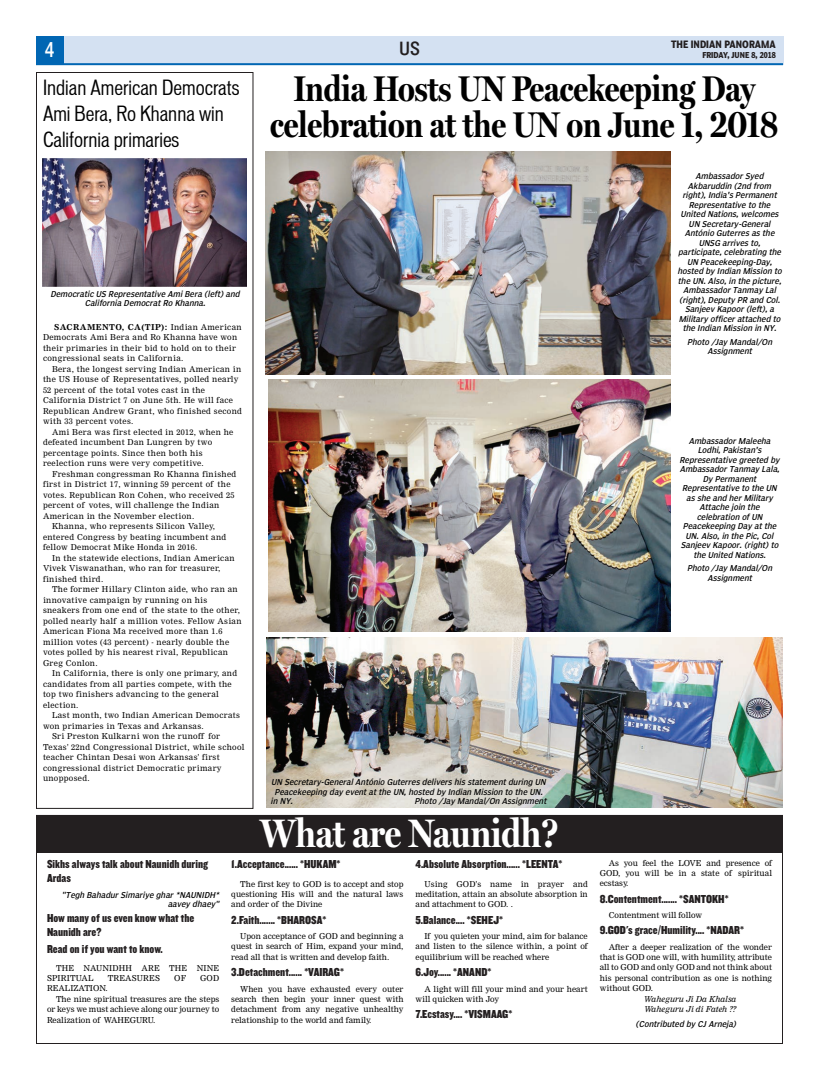
<style>
.page{position:relative;width:819px;height:1080px;background:#fff}
.page>*{position:absolute;margin:0;border:0;box-sizing:border-box;transform-origin:0 0}
.t1{font:700 40px "Miller Display Cond";color:#fff}
.t2{font:700 36px/36px "Miller Display Cond";color:#000;text-align:center}
.t3{font:condensed 20px/26px "Vonnes";color:#000}
.t4{font:20px "Knockout HTF30 Junior Welterwt";color:#231f20}
.t5{font:condensed 20px "Poynter Agate One";color:#fff;scale:.9 1}
.t6{font:12px/14px "Knockout HTF70 Full Welterwt";color:#231f20}
.t7{font:700 10px "Poynter Agate One";color:#231f20;scale:.85 1}
.t8{font:8px/10.5px "Nimrod";letter-spacing:.04em;color:#000;text-align:justify}
.t9{font:italic condensed 8px/9.5px "Poynter Agate One";color:#000;text-align:center}
.t10{font:8px/10.5px "Nimrod";color:#000}
.t11{font:8px/10.5px "Nimrod";letter-spacing:.02em;color:#000}
.t12{font:italic 8px/10.5px "Nimrod";color:#000}
.t13{font:700 8px "Poynter Agate One";color:#231f20;scale:.88 1}
.s1{font-weight:700}
</style>
<div class="page">
<div style="left:36px;top:36px;width:747px;height:29px;background:#d4e1f2"></div>
<div style="left:36px;top:36px;width:27px;height:28px;background:#0166b3"></div>
<hr style="left:36px;top:63px;width:747px;height:2px;background:#0166b3">
<div style="left:36px;top:72px;width:217px;height:737px;border:1px solid #231f20"></div>
<img style="left:43px;top:158px;width:204px;height:128px">
<div style="left:36px;top:815px;width:747px;height:37px;background:#231f20"></div>
<img style="left:266px;top:152px;width:404px;height:223px">
<img style="left:268px;top:380px;width:402px;height:252px">
<img style="left:267px;top:638px;width:516px;height:170px">
<h3 class="t5" style="left:45px;top:41px;width:12px">4</h3>
<p class="t7" style="left:671px;top:40px;width:125px">THE INDIAN PANORAMA</p>
<h3 class="t4" style="left:399px;top:42px;width:22px">US</h3>
<p class="t13" style="left:702px;top:52px;width:85px">FRIDAY, JUNE 8, 2018</p>
<h3 class="t3" style="left:43px;top:76px;width:198px">Indian American Democrats<br>Ami Bera, Ro Khanna win<br>California primaries</h3>
<p class="t9" style="left:50px;top:290px;width:192px">Democratic US Representative Ami Bera (left) and<br>California Democrat Ro Khanna.</p>
<p class="t8" style="left:43px;top:322px;width:200px;text-align:left;text-indent:11px"><span class="s1">SACRAMENTO, CA(TIP):</span> Indian American Democrats Ami Bera and Ro Khanna have won their primaries in their bid to hold on to their congressional seats in California.</p>
<p class="t8" style="left:43px;top:364px;width:200px;text-align:left;text-indent:9px">Bera, the longest serving Indian American in the US House of Representatives, polled nearly 52 percent of the total votes cast in the California District 7 on June 5th. He will face Republican Andrew Grant, who finished second with 33 percent votes.</p>
<p class="t8" style="left:43px;top:427px;width:192px;text-align:left;text-indent:9px">Ami Bera was first elected in 2012, when he defeated incumbent Dan Lungren by two percentage points. Since then both his reelection runs were very competitive.</p>
<p class="t8" style="left:52px;top:469px;width:186px">Freshman congressman Ro Khanna finished</p>
<p class="t8" style="left:43px;top:480px;width:189px">first in District 17, winning 59 percent of the</p>
<p class="t8" style="left:43px;top:490px;width:193px">votes. Republican Ron Cohen, who received 25</p>
<p class="t8" style="left:43px;top:501px;width:178px">percent of votes, will challenge the Indian</p>
<p class="t8" style="left:43px;top:511px;width:153px">American in the November election.</p>
<p class="t8" style="left:52px;top:522px;width:164px">Khanna, who represents Silicon Valley,</p>
<p class="t8" style="left:43px;top:532px;width:185px">entered Congress by beating incumbent and</p>
<p class="t8" style="left:43px;top:543px;width:156px">fellow Democrat Mike Honda in 2016.</p>
<p class="t8" style="left:52px;top:553px;width:184px">In the statewide elections, Indian American</p>
<p class="t8" style="left:43px;top:564px;width:179px">Vivek Viswanathan, who ran for treasurer,</p>
<p class="t8" style="left:43px;top:574px;width:62px">finished third.</p>
<p class="t8" style="left:52px;top:585px;width:187px">The former Hillary Clinton aide, who ran an</p>
<p class="t8" style="left:43px;top:595px;width:166px">innovative campaign by running on his</p>
<p class="t8" style="left:43px;top:606px;width:198px">sneakers from one end of the state to the other,</p>
<p class="t8" style="left:43px;top:616px;width:200px">polled nearly half a million votes. Fellow Asian</p>
<p class="t8" style="left:43px;top:627px;width:181px">American Fiona Ma received more than 1.6</p>
<p class="t8" style="left:43px;top:637px;width:188px">million votes (43 percent) - nearly double the</p>
<p class="t8" style="left:43px;top:648px;width:187px">votes polled by his nearest rival, Republican</p>
<p class="t8" style="left:43px;top:658px;width:56px">Greg Conlon.</p>
<p class="t8" style="left:52px;top:669px;width:187px">In California, there is only one primary, and</p>
<p class="t8" style="left:43px;top:679px;width:190px">candidates from all parties compete, with the</p>
<p class="t8" style="left:43px;top:690px;width:177px">top two finishers advancing to the general</p>
<p class="t8" style="left:43px;top:700px;width:37px">election.</p>
<p class="t8" style="left:52px;top:711px;width:189px">Last month, two Indian American Democrats</p>
<p class="t8" style="left:43px;top:721px;width:162px">won primaries in Texas and Arkansas.</p>
<p class="t8" style="left:52px;top:732px;width:170px">Sri Preston Kulkarni won the runoff for</p>
<p class="t8" style="left:43px;top:742px;width:203px">Texas' 22nd Congressional District, while school</p>
<p class="t8" style="left:43px;top:753px;width:178px">teacher Chintan Desai won Arkansas' first</p>
<p class="t8" style="left:43px;top:763px;width:180px">congressional district Democratic primary</p>
<p class="t8" style="left:43px;top:774px;width:48px">unopposed.</p>
<h2 class="t2" style="left:270px;top:74px;width:509px">India Hosts UN Peacekeeping Day celebration at the UN on June 1, 2018</h2>
<p class="t9" style="left:677px;top:172px;width:107px">Ambassador Syed<br>Akbaruddin (2nd from right), India's Permanent<br>Representative to the<br>United Nations, welcomes<br>UN Secretary-General<br>António Guterres as the<br>UNSG arrives to, participate, celebrating the<br>UN Peacekeeping-Day, hosted by Indian Mission to the UN. Also, in the picture,<br>Ambassador Tanmay Lal (right), Deputy PR and Col.<br>Sanjeev Kapoor (left), a<br>Military officer attached to the Indian Mission in NY.</p>
<p class="t9" style="left:687px;top:337px;width:88px">Photo /Jay Mandal/On<br>Assignment</p>
<p class="t9" style="left:271px;top:778px;width:278px">UN Secretary-General António Guterres delivers his statement during UN</p>
<p class="t9" style="left:274px;top:787px;width:271px">Peacekeeping day event at the UN, hosted by Indian Mission to the UN.</p>
<p class="t9" style="left:271px;top:797px;width:25px">in NY.</p>
<p class="t9" style="left:415px;top:797px;width:135px">Photo /Jay Mandal/On Assignment</p>
<h1 class="t1" style="left:260px;top:817px;width:300px">What are Naunidh?</h1>
<p class="t9" style="left:680px;top:436px;width:103px">Ambassador Maleeha<br>Lodhi, Pakistan's<br>Representative greeted by<br>Ambassador Tanmay Lala,<br>Dy Permanent<br>Representative to the UN as she and her Military<br>Attache join the celebration of UN<br>Peacekeeping Day at the<br>UN. Also, in the Pic, Col<br>Sanjeev Kapoor. (right) to the United Nations.</p>
<p class="t9" style="left:687px;top:564px;width:88px">Photo /Jay Mandal/On<br>Assignment</p>
<h3 class="t6" style="left:47px;top:858px;width:163px">Sikhs always talk about Naunidh during<br>Ardas</h3>
<p class="t9" style="left:62px;top:891px;width:161px;text-align:right">"Tegh Bahadur Simariye ghar *NAUNIDH* aavey dhaey"</p>
<h3 class="t6" style="left:47px;top:912px;width:149px">How many of us even know what the<br>Naunidh are?</h3>
<h3 class="t6" style="left:47px;top:943px;width:117px">Read on if you want to know.</h3>
<p class="t11" style="left:47px;top:963px;width:174px;text-indent:9px">THE NAUNIDHH ARE THE NINE<br>SPIRITUAL</p>
<p class="t11" style="left:108px;top:973px;width:54px">TREASURES</p>
<p class="t8" style="left:174px;top:973px;width:13px">OF</p>
<p class="t8" style="left:200px;top:973px;width:21px">GOD</p>
<p class="t10" style="left:47px;top:984px;width:62px">REALIZATION.</p>
<p class="t10" style="left:56px;top:994px;width:165px">The nine spiritual treasures are the steps</p>
<p class="t10" style="left:47px;top:1005px;width:174px">or keys we must achieve along our journey to</p>
<p class="t10" style="left:47px;top:1015px;width:110px">Realization of WAHEGURU.</p>
<h3 class="t6" style="left:231px;top:858px;width:111px">1.Acceptance...... *HUKAM*</h3>
<p class="t8" style="left:231px;top:879px;width:174px;text-indent:9px">The first key to GOD is to accept and stop questioning His will and the natural laws and order of the Divine</p>
<h3 class="t6" style="left:231px;top:913px;width:97px">2.Faith....... *BHAROSA*</h3>
<p class="t8" style="left:231px;top:931px;width:174px;text-indent:9px">Upon acceptance of GOD and beginning a quest in search of Him, expand your mind, read all that is written and develop faith.</p>
<h3 class="t6" style="left:231px;top:966px;width:114px">3.Detachment...... *VAIRAG*</h3>
<p class="t8" style="left:231px;top:984px;width:174px;text-indent:9px">When you have exhausted every outer search then begin your inner quest with detachment from any negative unhealthy relationship to the world and family.</p>
<h3 class="t6" style="left:416px;top:858px;width:149px">4.Absolute Absorption...... *LEENTA*</h3>
<p class="t8" style="left:416px;top:879px;width:174px;text-indent:9px">Using GOD's name in prayer and meditation, attain an absolute absorption in and attachment to GOD. .</p>
<h3 class="t6" style="left:416px;top:913px;width:89px">5.Balance.... *SEHEJ*</h3>
<p class="t8" style="left:416px;top:931px;width:174px;text-indent:9px">If you quieten your mind, aim for balance and listen to the silence within, a point of equilibrium will be reached where</p>
<h3 class="t6" style="left:416px;top:966px;width:77px">6.Joy...... *ANAND*</h3>
<p class="t10" style="left:416px;top:984px;width:174px;text-indent:9px">A light will fill your mind and your heart will quicken with Joy</p>
<h3 class="t6" style="left:416px;top:1008px;width:98px">7.Ecstasy.... *VISMAAG*</h3>
<p class="t8" style="left:600px;top:858px;width:174px;text-indent:9px">As you feel the LOVE and presence of GOD, you will be in a state of spiritual ecstasy.</p>
<h3 class="t6" style="left:600px;top:892px;width:130px">8.Contentment....... *SANTOKH*</h3>
<p class="t10" style="left:609px;top:910px;width:95px">Contentment will follow</p>
<h3 class="t6" style="left:600px;top:924px;width:146px">9.GOD's grace/Humility.... *NADAR*</h3>
<p class="t8" style="left:600px;top:942px;width:174px;text-indent:9px">After a deeper realization of the wonder that is GOD one will, with humility, attribute all to GOD and only GOD and not think about his personal contribution as one is nothing without GOD.</p>
<p class="t12" style="left:644px;top:994px;width:94px">Waheguru Ji Da Khalsa<br>Waheguru Ji di Fateh ??</p>
<p class="t9" style="left:636px;top:1020px;width:104px">(Contributed by CJ Arneja)</p>
</div>
